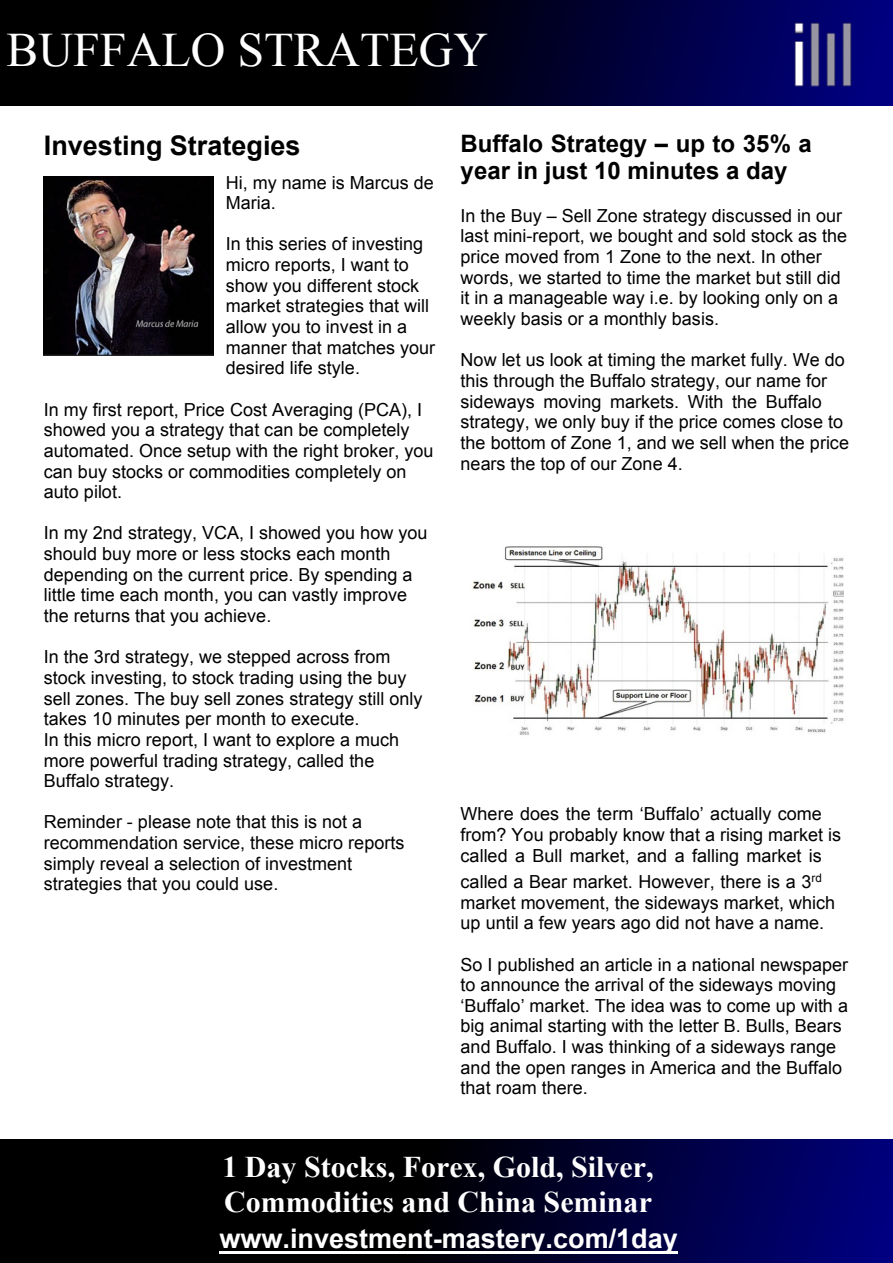
<style>
.page{position:relative;width:893px;height:1263px;background:#fff}
.page>*{position:absolute;margin:0;border:0;box-sizing:border-box;transform-origin:0 0}
.t1{font:48px "Times New Roman";color:#fff}
.t2{font:700 30px/34.5px "Times New Roman";color:#fff}
.t3{font:700 27px "Arial";color:#fff}
.t4{font:700 27px "Arial";color:#000}
.t5{font:700 24px/27.5px "Arial";color:#000}
.t6{font:18px/20.7px "Arial";color:#000}
</style>
<div class="page">
<svg style="left:0;top:1140px;width:893px;height:123px;background:#002"></svg>
<svg style="left:0;top:0;width:893px;height:106px;background:#00001f"></svg>
<hr style="left:219px;top:1251px;width:459px;height:3px;background:#fff">
<img style="left:789px;top:16px;width:65px;height:75px">
<img style="left:44px;top:177px;width:169px;height:179px">
<img style="left:472px;top:546px;width:372px;height:189px">
<h1 class="t1" style="left:6px;top:33px;width:483px">BUFFALO STRATEGY</h1>
<h3 class="t4" style="left:44px;top:135px;width:258px">Investing Strategies</h3>
<p class="t6" style="left:226px;top:174px;width:210px">Hi, my name is Marcus de<br>Maria.</p>
<p class="t6" style="left:226px;top:235px;width:211px">In this series of investing micro reports, I want to show you different stock market strategies that will allow you to invest in a manner that matches your desired life style.</p>
<p class="t6" style="left:44px;top:401px;width:391px">In my first report, Price Cost Averaging (PCA), I showed you a strategy that can be completely automated. Once setup with the right broker, you can buy stocks or commodities completely on auto pilot.</p>
<p class="t6" style="left:44px;top:524px;width:385px">In my 2nd strategy, VCA, I showed you how you should buy more or less stocks each month depending on the current price. By spending a little time each month, you can vastly improve the returns that you achieve.</p>
<p class="t6" style="left:44px;top:648px;width:380px">In the 3rd strategy, we stepped across from stock investing, to stock trading using the buy sell zones. The buy sell zones strategy still only takes 10 minutes per month to execute.<br>In this micro report, I want to explore a much more powerful trading strategy, called the Buffalo strategy.</p>
<p class="t6" style="left:44px;top:813px;width:362px">Reminder - please note that this is not a recommendation service, these micro reports simply reveal a selection of investment strategies that you could use.</p>
<h3 class="t5" style="left:461px;top:132px;width:353px">Buffalo Strategy – up to 35% a year in just 10 minutes a day</h3>
<p class="t6" style="left:461px;top:207px;width:388px">In the Buy – Sell Zone strategy discussed in our last mini-report, we bought and sold stock as the price moved from 1 Zone to the next. In other words, we started to time the market but still did it in a manageable way i.e. by looking only on a weekly basis or a monthly basis.</p>
<p class="t6" style="left:461px;top:351px;width:390px">Now let us look at timing the market fully. We do this through the Buffalo strategy, our name for sideways moving markets. With the Buffalo strategy, we only buy if the price comes close to the bottom of Zone 1, and we sell when the price nears the top of our Zone 4.</p>
<p class="t6" style="left:461px;top:805px;width:382px">Where does the term ‘Buffalo’ actually come from? You probably know that a rising market is called a Bull market, and a falling market is</p>
<p class="t6" style="left:461px;top:873px;width:376px">called a Bear market. However, there is a 3<sup>rd </sup>market movement, the sideways market, which up until a few years ago did not have a name.</p>
<p class="t6" style="left:461px;top:955px;width:389px">So I published an article in a national newspaper to announce the arrival of the sideways moving ‘Buffalo’ market. The idea was to come up with a big animal starting with the letter B. Bulls, Bears and Buffalo. I was thinking of a sideways range and the open ranges in America and the Buffalo that roam there.</p>
<h2 class="t2" style="left:222px;top:1153px;width:433px">1 Day Stocks, Forex, Gold, Silver,<br>Commodities and China Seminar</h2>
<h3 class="t3" style="left:219px;top:1228px;width:460px">www.investment-mastery.com/1day</h3>
</div>
